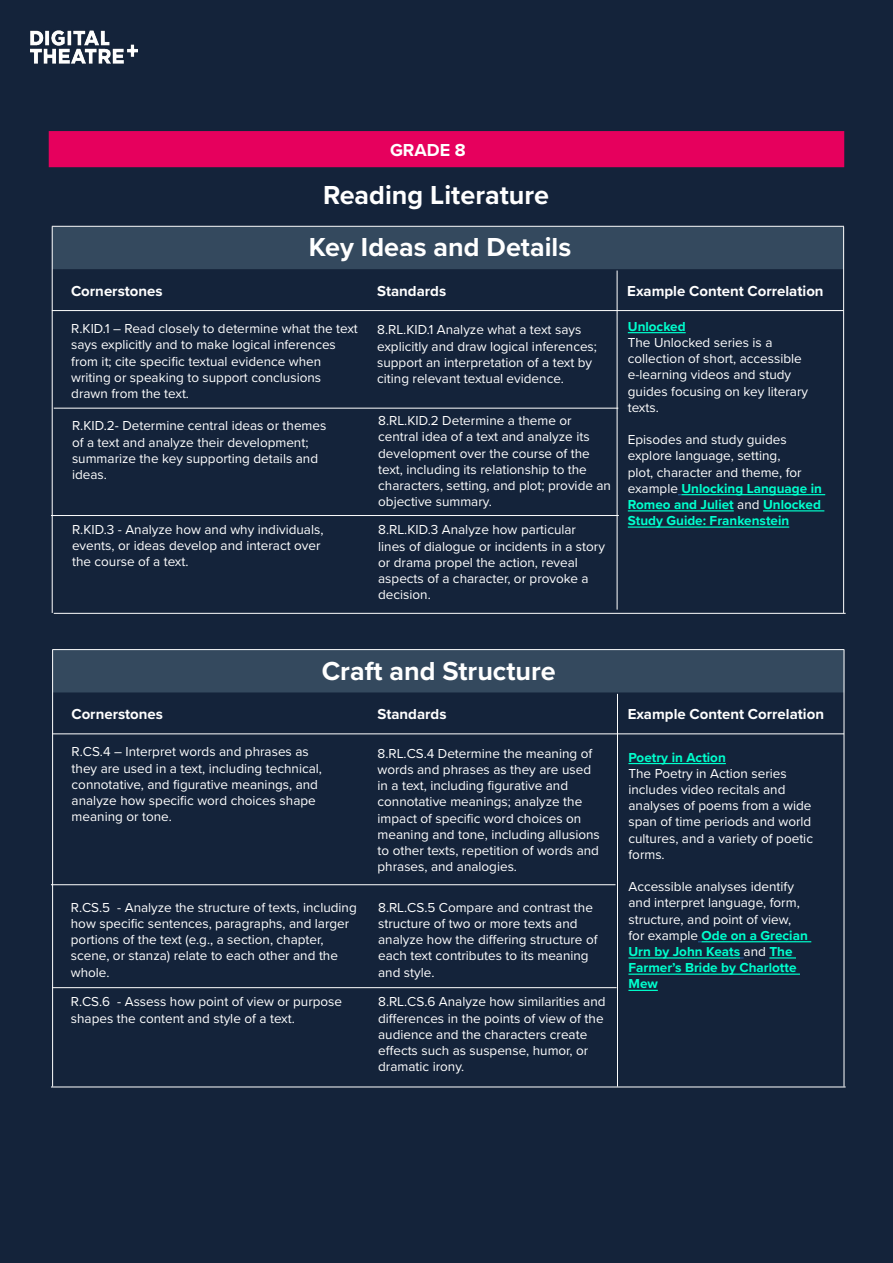
<style>
.page{position:relative;width:893px;height:1263px;background:#14233a}
.page>*{position:absolute;margin:0;border:0;box-sizing:border-box;transform-origin:0 0}
.t1{font:700 27px/51.6px "Proxima Nova";color:#fff;text-align:center}
.t2{font:700 18px "Proxima Nova";color:#fff}
.t3{font:700 15px "Proxima Nova";color:#fff}
.t4{font:13.5px/16.2px "Proxima Nova";color:#fff}
.t5{font:700 13.5px "Proxima Nova";color:#00ffcd}
.s1{font-weight:700;color:#00ffcd}
</style>
<div class="page">
<img style="left:30px;top:29px;width:108px;height:35px">
<div style="left:49px;top:131px;width:795px;height:36px;background:#e6005d;border:2px solid #e6005d"></div>
<div style="left:52px;top:227px;width:792px;height:42px;background:#34495e"></div>
<hr style="left:843px;top:227px;width:1px;height:386px;background:#fff">
<hr style="left:52px;top:227px;width:1px;height:386px;background:#fff">
<hr style="left:52px;top:226px;width:792px;height:1px;background:#fff">
<hr style="left:52px;top:310px;width:792px;height:1px;background:#fff">
<hr style="left:617px;top:271px;width:1px;height:339px;background:#fff">
<hr style="left:54px;top:408px;width:564px;height:1px;background:#fff">
<hr style="left:51px;top:515px;width:568px;height:1px;background:#fff">
<hr style="left:54px;top:613px;width:792px;height:1px;background:#fff">
<hr style="left:628px;top:332px;width:58px;height:1px;background:#00ffcd">
<hr style="left:681px;top:494px;width:144px;height:1px;background:#00ffcd">
<hr style="left:628px;top:510px;width:106px;height:1px;background:#00ffcd">
<hr style="left:763px;top:510px;width:61px;height:1px;background:#00ffcd">
<hr style="left:628px;top:526px;width:161px;height:2px;background:#00ffcd">
<div style="left:52px;top:650px;width:792px;height:42px;background:#34495e;border:2px solid #34495e"></div>
<hr style="left:628px;top:763px;width:98px;height:1px;background:#00ffcd">
<hr style="left:701px;top:941px;width:110px;height:1px;background:#00ffcd">
<hr style="left:628px;top:957px;width:112px;height:1px;background:#00ffcd">
<svg style="left:769px;top:957px;width:27px;height:1px"></svg>
<hr style="left:628px;top:973px;width:172px;height:2px;background:#00ffcd">
<hr style="left:628px;top:990px;width:30px;height:1px;background:#00ffcd">
<hr style="left:844px;top:650px;width:1px;height:436px;background:#fff">
<hr style="left:52px;top:650px;width:1px;height:436px;background:#fff">
<hr style="left:52px;top:649px;width:792px;height:1px;background:#fff">
<hr style="left:52px;top:733px;width:792px;height:1px;background:#fff">
<hr style="left:617px;top:694px;width:1px;height:392px;background:#fff">
<hr style="left:51px;top:884px;width:564px;height:1px;background:#fff">
<hr style="left:52px;top:987px;width:565px;height:1px;background:#fff">
<hr style="left:51px;top:1086px;width:795px;height:1px;background:#fff">
<h2 class="t2" style="left:390px;top:137px;width:77px">GRADE 8</h2>
<h1 class="t1" style="left:309px;top:169px;width:264px">Reading Literature<br>Key Ideas and Details</h1>
<p class="t3" style="left:71px;top:280px;width:93px">Cornerstones</p>
<p class="t3" style="left:627px;top:280px;width:198px">Example Content Correlation</p>
<p class="t4" style="left:71px;top:320px;width:288px">R.KID.1 – Read closely to determine what the text says explicitly and to make logical inferences from it; cite specific textual evidence when writing or speaking to support conclusions drawn from the text.</p>
<p class="t3" style="left:377px;top:280px;width:71px">Standards</p>
<p class="t4" style="left:377px;top:321px;width:221px">8.RL.KID.1 Analyze what a text says explicitly and draw logical inferences; support an interpretation of a text by citing relevant textual evidence.</p>
<p class="t5" style="left:628px;top:316px;width:59px">Unlocked</p>
<p class="t4" style="left:628px;top:334px;width:182px">The Unlocked series is a collection of short, accessible e-learning videos and study guides focusing on key literary texts.</p>
<p class="t4" style="left:628px;top:431px;width:196px">Episodes and study guides explore language, setting,<br>plot, character and theme, for example <span class="s1">Unlocking Language in<br>Romeo and Juliet</span> and <span class="s1">Unlocked<br>Study Guide: Frankenstein</span></p>
<p class="t4" style="left:72px;top:417px;width:256px">R.KID.2- Determine central ideas or themes of a text and analyze their development; summarize the key supporting details and ideas.</p>
<p class="t4" style="left:378px;top:412px;width:234px">8.RL.KID.2 Determine a theme or central idea of a text and analyze its development over the course of the text, including its relationship to the characters, setting, and plot; provide an objective summary.</p>
<p class="t4" style="left:72px;top:520px;width:253px">R.KID.3 - Analyze how and why individuals, events, or ideas develop and interact over the course of a text.</p>
<p class="t4" style="left:378px;top:521px;width:228px">8.RL.KID.3 Analyze how particular lines of dialogue or incidents in a story or drama propel the action, reveal aspects of a character, or provoke a decision.</p>
<h1 class="t1" style="left:322px;top:644px;width:236px">Craft and Structure</h1>
<p class="t3" style="left:71px;top:703px;width:93px">Cornerstones</p>
<p class="t3" style="left:628px;top:703px;width:198px">Example Content Correlation</p>
<p class="t4" style="left:72px;top:743px;width:252px">R.CS.4 – Interpret words and phrases as they are used in a text, including technical, connotative, and figurative meanings, and analyze how specific word choices shape meaning or tone.</p>
<p class="t5" style="left:628px;top:747px;width:99px">Poetry in Action</p>
<p class="t3" style="left:378px;top:703px;width:71px">Standards</p>
<p class="t4" style="left:378px;top:744px;width:224px">8.RL.CS.4 Determine the meaning of words and phrases as they are used in a text, including figurative and connotative meanings; analyze the impact of specific word choices on meaning and tone, including allusions to other texts, repetition of words and phrases, and analogies.</p>
<p class="t4" style="left:628px;top:765px;width:186px">The Poetry in Action series includes video recitals and analyses of poems from a wide span of time periods and world cultures, and a variety of poetic forms.</p>
<p class="t4" style="left:628px;top:878px;width:181px">Accessible analyses identify and interpret language, form, structure, and point of view, for example <span class="s1">Ode on a Grecian<br>Urn by John Keats</span> and <span class="s1">The<br>Farmer’s Bride by Charlotte<br>Mew</span></p>
<p class="t4" style="left:71px;top:898px;width:287px">R.CS.5 - Analyze the structure of texts, including how specific sentences, paragraphs, and larger portions of the text (e.g., a section, chapter, scene, or stanza) relate to each other and the whole.</p>
<p class="t4" style="left:378px;top:898px;width:221px">8.RL.CS.5 Compare and contrast the structure of two or more texts and analyze how the differing structure of each text contributes to its meaning and style.</p>
<p class="t4" style="left:71px;top:993px;width:273px">R.CS.6 - Assess how point of view or purpose shapes the content and style of a text.</p>
<p class="t4" style="left:378px;top:993px;width:229px">8.RL.CS.6 Analyze how similarities and differences in the points of view of the audience and the characters create effects such as suspense, humor, or dramatic irony.</p>
</div>
